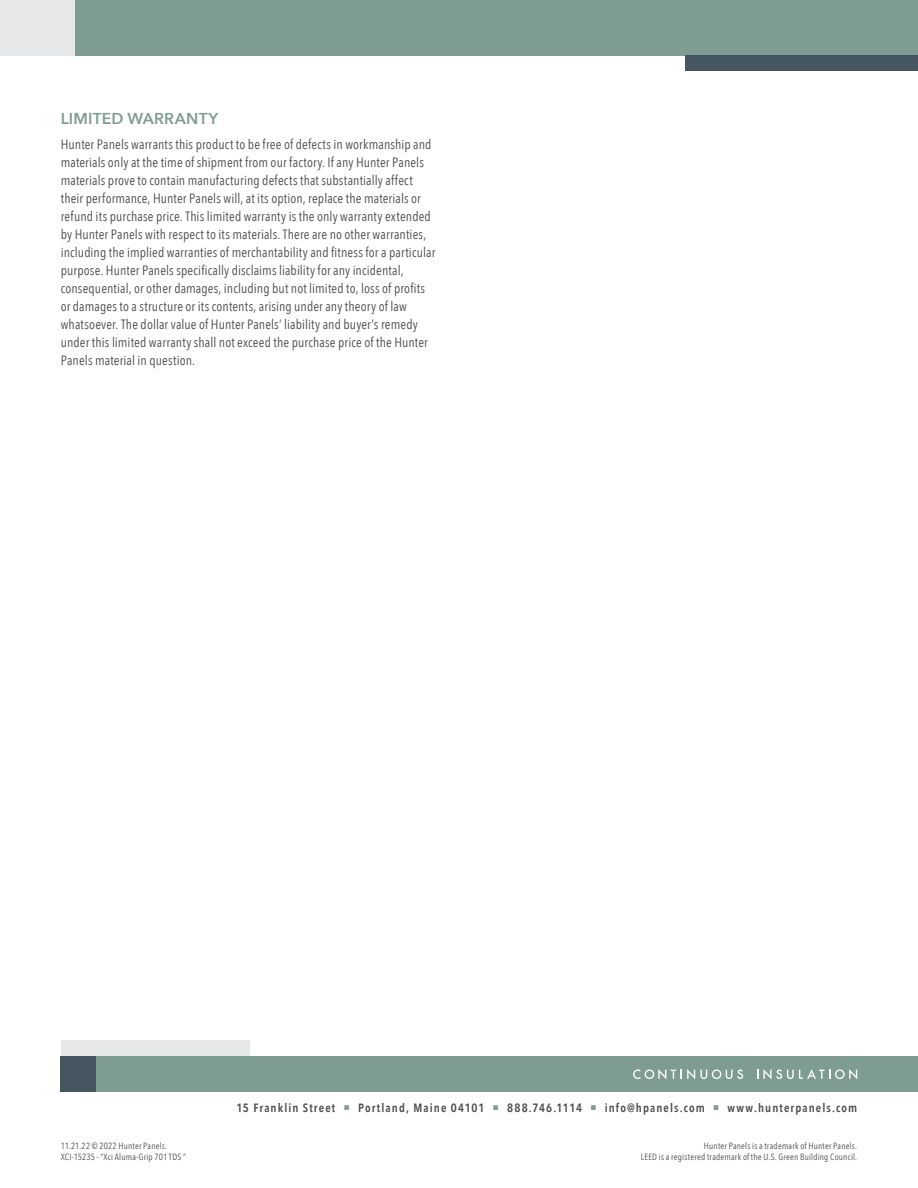
<style>
.page{position:relative;width:918px;height:1188px;background:#fff}
.page>*{position:absolute;margin:0;border:0;box-sizing:border-box;transform-origin:0 0}
.t1{font:600 15.75px "Avenir Next";letter-spacing:.01em;color:#7f9c92}
.t2{font:13.5px/18px "Avenir Next Condensed";letter-spacing:.01em;color:#4b4c4d}
.t3{font:600 12px "Avenir Next Condensed";letter-spacing:.095em;color:#4b4c4d}
.t4{font:9px/10.5px "Avenir Next Condensed";letter-spacing:.025em;color:#4b4c4d;text-align:right}
.s1{color:#7f9c92}
</style>
<div class="page">
<div style="left:74px;top:0;width:844px;height:55px;background:#7f9c92"></div>
<div style="left:0;top:0;width:74px;height:55px;background:#e6e7e9"></div>
<div style="left:685px;top:55px;width:233px;height:16px;background:#455661"></div>
<div style="left:96px;top:1056px;width:822px;height:36px;background:#7f9c92"></div>
<div style="left:61px;top:1056px;width:35px;height:36px;background:#455661"></div>
<div style="left:61px;top:1040px;width:189px;height:16px;background:#e6e7e9"></div>
<svg style="left:633px;top:1069px;width:110px;height:10px"></svg>
<svg style="left:757px;top:1069px;width:100px;height:10px"></svg>
<p class="t1" style="left:61px;top:105px;width:159px">LIMITED WARRANTY</p>
<p class="t2" style="left:61px;top:134px;width:376px">Hunter Panels warrants this product to be free of defects in workmanship and materials only at the time of shipment from our factory. If any Hunter Panels materials prove to contain manufacturing defects that substantially affect their performance, Hunter Panels will, at its option, replace the materials or refund its purchase price. This limited warranty is the only warranty extended by Hunter Panels with respect to its materials. There are no other warranties, including the implied warranties of merchantability and fitness for a particular purpose. Hunter Panels specifically disclaims liability for any incidental, consequential, or other damages, including but not limited to, loss of profits or damages to a structure or its contents, arising under any theory of law whatsoever. The dollar value of Hunter Panels’ liability and buyer’s remedy under this limited warranty shall not exceed the purchase price of the Hunter Panels material in question.</p>
<p class="t3" style="left:236px;top:1097px;width:622px">15 Franklin Street <span class="s1">○</span> Portland, Maine 04101 <span class="s1">○</span> 888.746.1114 <span class="s1">○</span> info@hpanels.com <span class="s1">○</span> www.hunterpanels.com</p>
<p class="t4" style="left:61px;top:1140px;width:108px">11.21.22 © 2022 Hunter Panels.</p>
<p class="t4" style="left:61px;top:1151px;width:127px">XCI-15235 - “Xci Aluma-Grip 701 TDS ”</p>
<p class="t4" style="left:641px;top:1140px;width:218px">Hunter Panels is a trademark of Hunter Panels.<br>LEED is a registered trademark of the U.S. Green Building Council.</p>
</div>
